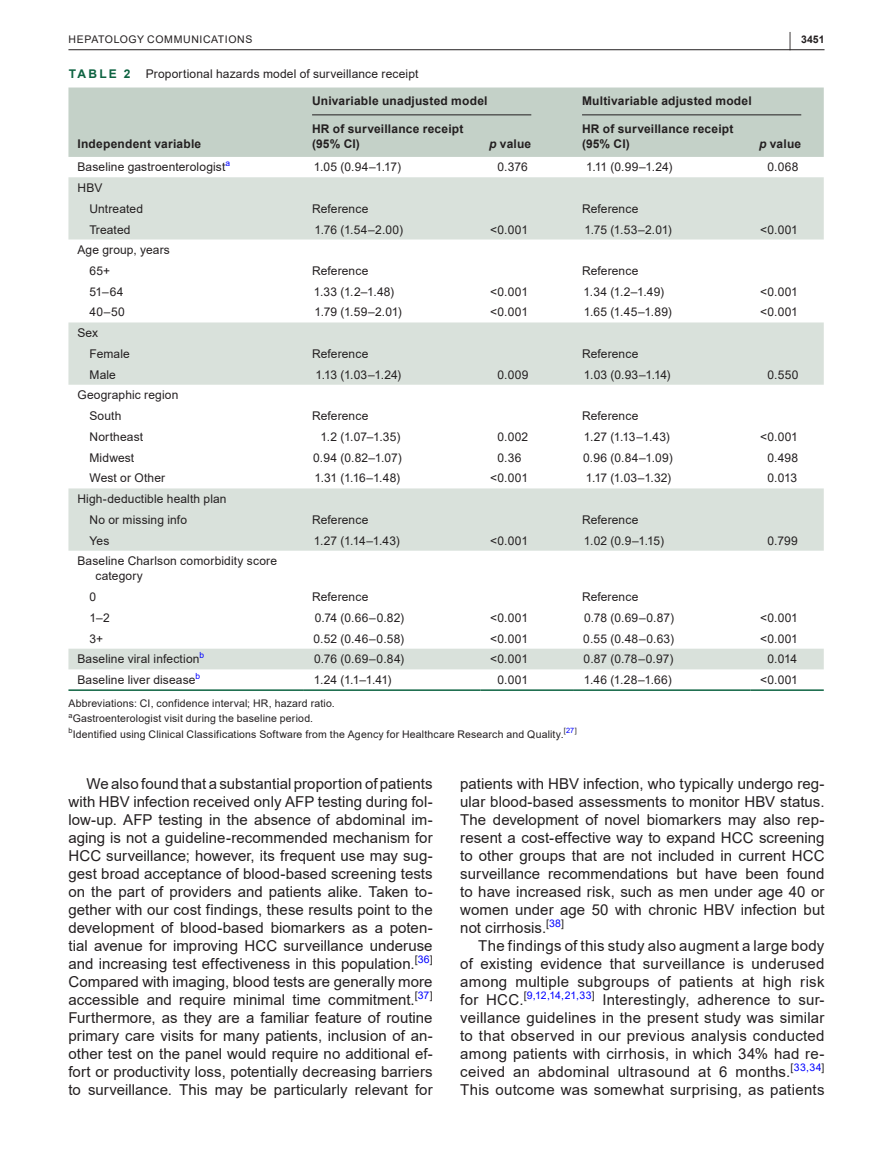
<style>
.page{position:relative;width:893px;height:1174px;background:#fff}
.page>*{position:absolute;margin:0;border:0;box-sizing:border-box;transform-origin:0 0}
.t1{font:700 19.5px "Arial";color:#231f20;scale:.38 1}
.t2{font:15px/18px "Arial";letter-spacing:.005em;color:#231f20;text-align:justify}
.t3{font:12px/20.7px "Arial";letter-spacing:.01em;color:#231f20}
.t4{font:700 12px/15px "Arial";letter-spacing:.015em;color:#231f20}
.t5{font:700 12px "Arial";letter-spacing:.185em;color:#0d6341}
.t6{font:10.5px/15.8px "Arial";letter-spacing:.015em;color:#231f20}
.t7{font:10.5px "Arial";letter-spacing:.055em;color:#231f20}
.t8{font:10.5px "Arial";letter-spacing:.025em;color:#00f}
.t9{font:700 10.5px "Arial";color:#231f20}
.t10{font:8.4px "Arial";color:#00f}
.s1{font-style:italic}
.s2{color:#00f}
.s3{color:#231f20}
</style>
<div class="page">
<hr style="left:68px;top:49px;width:756px;height:1px;background:#231f20">
<div style="left:68px;top:87px;width:756px;height:70px;background:#c4d1c8"></div>
<svg style="left:68px;top:177px;width:756px;height:492px"></svg>
<hr style="left:68px;top:689px;width:235px;height:2px;background:#0d6341">
<hr style="left:303px;top:689px;width:177px;height:2px;background:#0d6341">
<hr style="left:480px;top:689px;width:93px;height:2px;background:#0d6341">
<hr style="left:573px;top:689px;width:177px;height:2px;background:#0d6341">
<hr style="left:750px;top:689px;width:74px;height:2px;background:#0d6341">
<hr style="left:312px;top:114px;width:219px;height:1px;background:#231f20">
<hr style="left:582px;top:114px;width:219px;height:1px;background:#231f20">
<h1 class="t1" style="left:789px;top:25px;width:7px">|</h1>
<p class="t7" style="left:69px;top:32px;width:185px">HEPATOLOGY COMMUNICATIONS</p>
<p class="t9" style="left:801px;top:32px;width:25px">3451</p>
<p class="t5" style="left:69px;top:65px;width:63px">TABLE 2</p>
<p class="t3" style="left:146px;top:63px;width:274px">Proportional hazards model of surveillance receipt</p>
<p class="t4" style="left:77px;top:136px;width:125px">Independent variable</p>
<p class="t4" style="left:312px;top:94px;width:177px">Univariable unadjusted model</p>
<p class="t4" style="left:582px;top:94px;width:171px">Multivariable adjusted model</p>
<p class="t4" style="left:312px;top:121px;width:153px">HR of surveillance receipt (95% CI)</p>
<p class="t4" style="left:582px;top:121px;width:153px">HR of surveillance receipt (95% CI)</p>
<p class="t4" style="left:489px;top:136px;width:44px"><span class="s1">p</span> value</p>
<p class="t4" style="left:759px;top:136px;width:44px"><span class="s1">p</span> value</p>
<p class="t3" style="left:77px;top:157px;width:149px">Baseline gastroenterologist</p>
<p class="t10" style="left:226px;top:157px;width:6px">a</p>
<p class="t3" style="left:314px;top:157px;width:89px">1.05 (0.94–1.17)</p>
<p class="t3" style="left:498px;top:157px;width:32px">0.376</p>
<p class="t3" style="left:586px;top:157px;width:88px">1.11 (0.99–1.24)</p>
<p class="t3" style="left:767px;top:157px;width:32px">0.068</p>
<p class="t3" style="left:89px;top:177px;width:55px;text-indent:-12px">HBV<br>Untreated</p>
<p class="t3" style="left:312px;top:198px;width:58px">Reference</p>
<p class="t3" style="left:582px;top:198px;width:58px">Reference</p>
<p class="t3" style="left:89px;top:219px;width:43px">Treated</p>
<p class="t3" style="left:315px;top:219px;width:90px">1.76 (1.54–2.00)</p>
<p class="t3" style="left:490px;top:219px;width:39px">&lt;0.001</p>
<p class="t3" style="left:585px;top:219px;width:89px">1.75 (1.53–2.01)</p>
<p class="t3" style="left:760px;top:219px;width:39px">&lt;0.001</p>
<p class="t3" style="left:89px;top:240px;width:82px;text-indent:-12px">Age group, years<br>65+</p>
<p class="t3" style="left:312px;top:260px;width:58px">Reference</p>
<p class="t3" style="left:582px;top:260px;width:58px">Reference</p>
<p class="t3" style="left:89px;top:281px;width:36px">51–64</p>
<p class="t3" style="left:314px;top:281px;width:82px">1.33 (1.2–1.48)</p>
<p class="t3" style="left:490px;top:281px;width:39px">&lt;0.001</p>
<p class="t3" style="left:584px;top:281px;width:82px">1.34 (1.2–1.49)</p>
<p class="t3" style="left:760px;top:281px;width:39px">&lt;0.001</p>
<p class="t3" style="left:89px;top:302px;width:37px">40–50</p>
<p class="t3" style="left:314px;top:302px;width:89px">1.79 (1.59–2.01)</p>
<p class="t3" style="left:490px;top:302px;width:39px">&lt;0.001</p>
<p class="t3" style="left:584px;top:302px;width:89px">1.65 (1.45–1.89)</p>
<p class="t3" style="left:760px;top:302px;width:39px">&lt;0.001</p>
<p class="t3" style="left:89px;top:322px;width:42px;text-indent:-12px">Sex<br>Female</p>
<p class="t3" style="left:312px;top:343px;width:58px">Reference</p>
<p class="t3" style="left:582px;top:343px;width:58px">Reference</p>
<p class="t3" style="left:89px;top:364px;width:28px">Male</p>
<p class="t3" style="left:316px;top:364px;width:87px">1.13 (1.03–1.24)</p>
<p class="t3" style="left:498px;top:364px;width:32px">0.009</p>
<p class="t3" style="left:584px;top:364px;width:88px">1.03 (0.93–1.14)</p>
<p class="t3" style="left:767px;top:364px;width:32px">0.550</p>
<p class="t3" style="left:89px;top:385px;width:90px;text-indent:-12px">Geographic region<br>South</p>
<p class="t3" style="left:312px;top:405px;width:58px">Reference</p>
<p class="t3" style="left:582px;top:405px;width:58px">Reference</p>
<p class="t3" style="left:89px;top:426px;width:55px">Northeast</p>
<p class="t3" style="left:321px;top:426px;width:81px">1.2 (1.07–1.35)</p>
<p class="t3" style="left:498px;top:426px;width:32px">0.002</p>
<p class="t3" style="left:584px;top:426px;width:88px">1.27 (1.13–1.43)</p>
<p class="t3" style="left:760px;top:426px;width:39px">&lt;0.001</p>
<p class="t3" style="left:89px;top:447px;width:46px">Midwest</p>
<p class="t3" style="left:313px;top:447px;width:90px">0.94 (0.82–1.07)</p>
<p class="t3" style="left:498px;top:447px;width:25px">0.36</p>
<p class="t3" style="left:583px;top:447px;width:91px">0.96 (0.84–1.09)</p>
<p class="t3" style="left:767px;top:447px;width:32px">0.498</p>
<p class="t3" style="left:89px;top:468px;width:77px">West or Other</p>
<p class="t3" style="left:314px;top:468px;width:87px">1.31 (1.16–1.48)</p>
<p class="t3" style="left:490px;top:468px;width:39px">&lt;0.001</p>
<p class="t3" style="left:586px;top:468px;width:87px">1.17 (1.03–1.32)</p>
<p class="t3" style="left:767px;top:468px;width:31px">0.013</p>
<p class="t3" style="left:89px;top:488px;width:139px;text-indent:-12px">High-deductible health plan<br>No or missing info</p>
<p class="t3" style="left:312px;top:509px;width:58px">Reference</p>
<p class="t3" style="left:582px;top:509px;width:58px">Reference</p>
<p class="t3" style="left:89px;top:530px;width:22px">Yes</p>
<p class="t3" style="left:314px;top:530px;width:87px">1.27 (1.14–1.43)</p>
<p class="t3" style="left:490px;top:530px;width:39px">&lt;0.001</p>
<p class="t3" style="left:584px;top:530px;width:82px">1.02 (0.9–1.15)</p>
<p class="t3" style="left:767px;top:530px;width:32px">0.799</p>
<p class="t3" style="left:95px;top:553px;width:183px;line-height:15px;text-indent:-18px">Baseline Charlson comorbidity score category</p>
<p class="t3" style="left:89px;top:586px;width:8px">0</p>
<p class="t3" style="left:312px;top:586px;width:58px">Reference</p>
<p class="t3" style="left:582px;top:586px;width:58px">Reference</p>
<p class="t3" style="left:89px;top:607px;width:22px">1–2</p>
<p class="t3" style="left:315px;top:607px;width:91px">0.74 (0.66–0.82)</p>
<p class="t3" style="left:490px;top:607px;width:39px">&lt;0.001</p>
<p class="t3" style="left:584px;top:607px;width:92px">0.78 (0.69–0.87)</p>
<p class="t3" style="left:760px;top:607px;width:39px">&lt;0.001</p>
<p class="t3" style="left:89px;top:628px;width:15px">3+</p>
<p class="t3" style="left:314px;top:628px;width:92px">0.52 (0.46–0.58)</p>
<p class="t3" style="left:490px;top:628px;width:39px">&lt;0.001</p>
<p class="t3" style="left:583px;top:628px;width:92px">0.55 (0.48–0.63)</p>
<p class="t3" style="left:760px;top:628px;width:39px">&lt;0.001</p>
<p class="t3" style="left:77px;top:649px;width:128px">Baseline viral infection<sup>b</sup></p>
<p class="t3" style="left:314px;top:649px;width:92px">0.76 (0.69–0.84)</p>
<p class="t3" style="left:490px;top:649px;width:39px">&lt;0.001</p>
<p class="t3" style="left:584px;top:649px;width:91px">0.87 (0.78–0.97)</p>
<p class="t3" style="left:767px;top:649px;width:31px">0.014</p>
<p class="t3" style="left:77px;top:669px;width:124px">Baseline liver disease<sup>b</sup></p>
<p class="t3" style="left:314px;top:669px;width:79px">1.24 (1.1–1.41)</p>
<p class="t3" style="left:498px;top:669px;width:32px">0.001</p>
<p class="t3" style="left:584px;top:669px;width:89px">1.46 (1.28–1.66)</p>
<p class="t3" style="left:760px;top:669px;width:39px">&lt;0.001</p>
<p class="t6" style="left:68px;top:695px;width:510px">Abbreviations: CI, confidence interval; HR, hazard ratio.<br><sup>a</sup>Gastroenterologist visit during the baseline period.<br><sup>b</sup>Identified using Clinical Classifications Software from the Agency for Healthcare Research and Quality.<sup>[</sup><sup>27</sup><sup>]</sup></p>
<p class="t2" style="left:68px;top:775px;width:366px;text-indent:18px">We also found that a substantial proportion of patients with HBV infection received only AFP testing during fol&shy;low-up. AFP testing in the absence of abdominal im&shy;aging is not a guideline-recommended mechanism for HCC surveillance; however, its frequent use may sug&shy;gest broad acceptance of blood-based screening tests on the part of providers and patients alike. Taken to&shy;gether with our cost findings, these results point to the development of blood-based biomarkers as a poten&shy;tial avenue for improving HCC surveillance underuse and increasing test effectiveness in this population.</p>
<p class="t6" style="left:415px;top:951px;width:19px">[<span class="s2">36</span>]</p>
<p class="t2" style="left:68px;top:973px;width:366px">Compared with imaging, blood tests are generally more accessible and require minimal time commitment.</p>
<p class="t6" style="left:415px;top:987px;width:19px">[<span class="s2">37</span>]</p>
<p class="t2" style="left:68px;top:1009px;width:366px">Furthermore, as they are a familiar feature of routine primary care visits for many patients, inclusion of an&shy;other test on the panel would require no additional ef&shy;fort or productivity loss, potentially decreasing barriers to surveillance. This may be particularly relevant for</p>
<p class="t2" style="left:460px;top:775px;width:366px">patients with HBV infection, who typically undergo reg&shy;ular blood-based assessments to monitor HBV status.<br>The development of novel biomarkers may also rep&shy;resent a cost-effective way to expand HCC screening to other groups that are not included in current HCC surveillance recommendations but have been found to have increased risk, such as men under age 40 or women under age 50 with chronic HBV infection but not cirrhosis.<sup>[</sup><sup>38</sup><sup>]</sup></p>
<p class="t2" style="left:460px;top:937px;width:366px;text-indent:18px">The findings of this study also augment a large body of existing evidence that surveillance is underused among multiple subgroups of patients at high risk for HCC.</p>
<p class="t8" style="left:524px;top:987px;width:72px"><span class="s3">[</span>9,12,14,21,33<span class="s3">]</span></p>
<p class="t2" style="left:460px;top:991px;width:366px;text-indent:142px">Interestingly, adherence to sur&shy;veillance guidelines in the present study was similar to that observed in our previous analysis conducted among patients with cirrhosis, in which 34% had re&shy;ceived an abdominal ultrasound at 6 months.</p>
<p class="t8" style="left:791px;top:1059px;width:35px"><span class="s3">[</span>33,34<span class="s3">]</span></p>
<p class="t2" style="left:460px;top:1081px;width:366px">This outcome was somewhat surprising, as patients</p>
</div>
